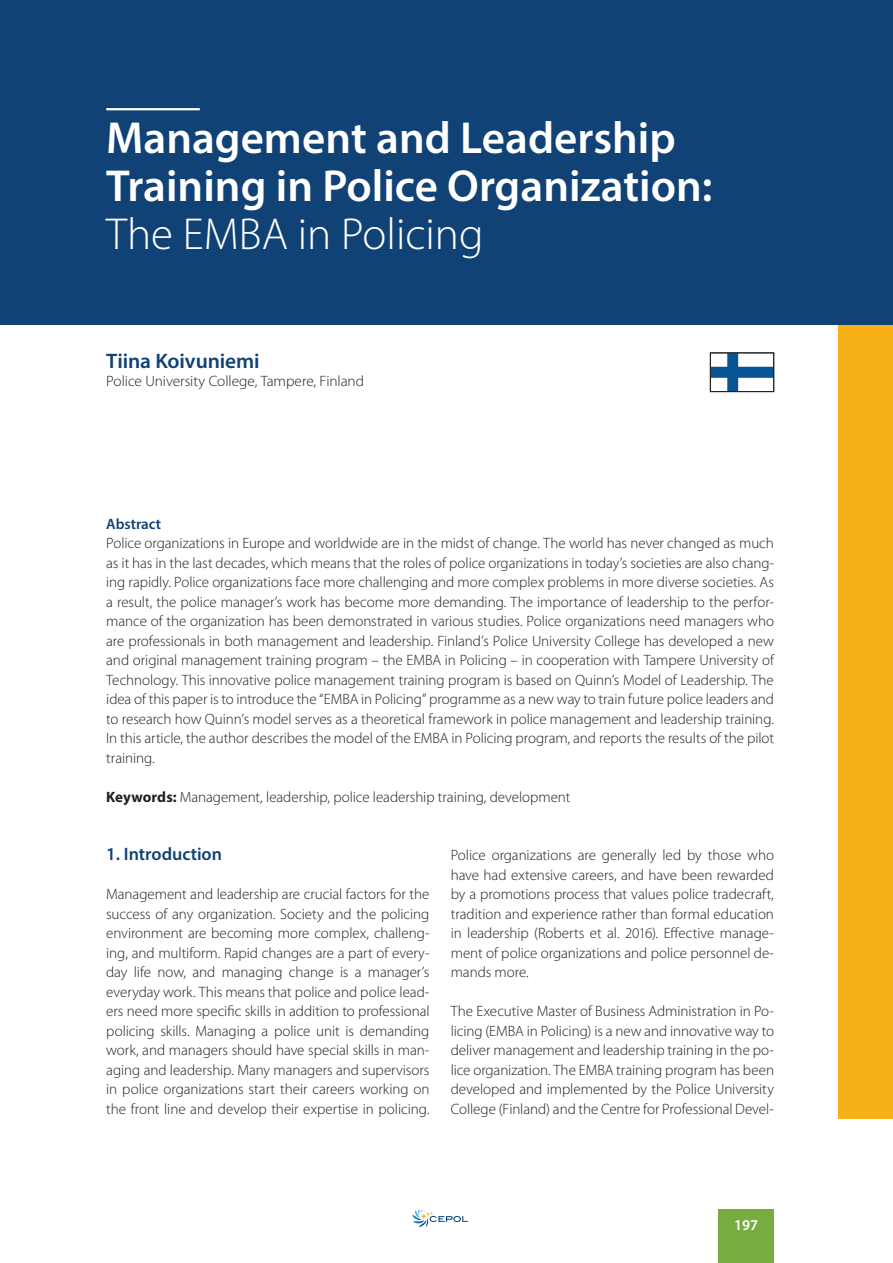
<style>
.page{position:relative;width:893px;height:1263px;background:#fff}
.page>*{position:absolute;margin:0;border:0;box-sizing:border-box;transform-origin:0 0}
.t1{font:600 45px/48px "Myriad Pro";color:#fff}
.t2{font:300 45px "Myriad Pro";color:#fff}
.t3{font:600 21px "Myriad Pro";letter-spacing:-.005em;color:#104275}
.t4{font:600 18px "Myriad Pro";color:#104275}
.t5{font:300 15px/19.5px "Myriad Pro";letter-spacing:-.005em;color:#231f20;text-align:justify}
.t6{font:600 15px "Myriad Pro";color:#104275}
.t7{font:600 15px "Myriad Pro";color:#fff}
.s1{font-weight:700}
</style>
<div class="page">
<div style="left:839px;top:0;width:54px;height:1118px;background:#f7b018"></div>
<svg style="left:412px;top:1209px;width:56px;height:18px"></svg>
<div style="left:719px;top:1210px;width:55px;height:53px;background:#77ac41"></div>
<div style="left:0;top:0;width:893px;height:324px;background:#104275"></div>
<hr style="left:106px;top:108px;width:94px;height:2px;background:#fff">
<svg style="left:712px;top:355px;width:60px;height:35px"></svg>
<div style="left:710px;top:353px;width:64px;height:39px;border:1px solid #231f20"></div>
<h1 class="t1" style="left:106px;top:117px;width:608px">Management and Leadership<br>Training in Police Organization:</h1>
<h1 class="t2" style="left:106px;top:217px;width:379px">The EMBA in Policing</h1>
<h2 class="t3" style="left:106px;top:353px;width:155px">Tiina Koivuniemi</h2>
<p class="t5" style="left:106px;top:373px;width:259px">Police University College, Tampere, Finland</p>
<p class="t6" style="left:106px;top:518px;width:56px">Abstract</p>
<p class="t5" style="left:106px;top:534px;width:669px">Police organizations in Europe and worldwide are in the midst of change. The world has never changed as much as it has in the last decades, which means that the roles of police organizations in today’s societies are also chang&shy;ing rapidly. Police organizations face more challenging and more complex problems in more diverse societies. As a result, the police manager’s work has become more demanding. The importance of leadership to the perfor&shy;mance of the organization has been demonstrated in various studies. Police organizations need managers who are professionals in both management and leadership. Finland’s Police University College has developed a new and original management training program – the EMBA in Policing – in cooperation with Tampere University of Technology. This innovative police management training program is based on Quinn’s Model of Leadership. The idea of this paper is to introduce the “EMBA in Policing” programme as a new way to train future police leaders and to research how Quinn’s model serves as a theoretical framework in police management and leadership training.<br>In this article, the author describes the model of the EMBA in Policing program, and reports the results of the pilot training.</p>
<p class="t5" style="left:106px;top:788px;width:466px"><span class="s1">Keywords:</span> Management, leadership, police leadership training, development</p>
<p class="t4" style="left:106px;top:847px;width:117px">1. Introduction</p>
<p class="t5" style="left:106px;top:885px;width:325px">Management and leadership are crucial factors for the success of any organization. Society and the policing environment are becoming more complex, challeng&shy;ing, and multiform. Rapid changes are a part of every&shy;day life now, and managing change is a manager’s everyday work. This means that police and police lead&shy;ers need more specific skills in addition to professional policing skills. Managing a police unit is demanding work, and managers should have special skills in man&shy;aging and leadership. Many managers and supervisors in police organizations start their careers working on the front line and develop their expertise in policing.</p>
<p class="t5" style="left:451px;top:846px;width:325px">Police organizations are generally led by those who have had extensive careers, and have been rewarded by a promotions process that values police tradecraft, tradition and experience rather than formal education in leadership (Roberts et al. 2016). Effective manage&shy;ment of police organizations and police personnel de&shy;mands more.</p>
<p class="t5" style="left:451px;top:1002px;width:325px">The Executive Master of Business Administration in Po&shy;licing (EMBA in Policing) is a new and innovative way to deliver management and leadership training in the po&shy;lice organization. The EMBA training program has been developed and implemented by the Police University College (Finland) and the Centre for Professional Devel-</p>
<p class="t7" style="left:734px;top:1219px;width:26px">197</p>
</div>
